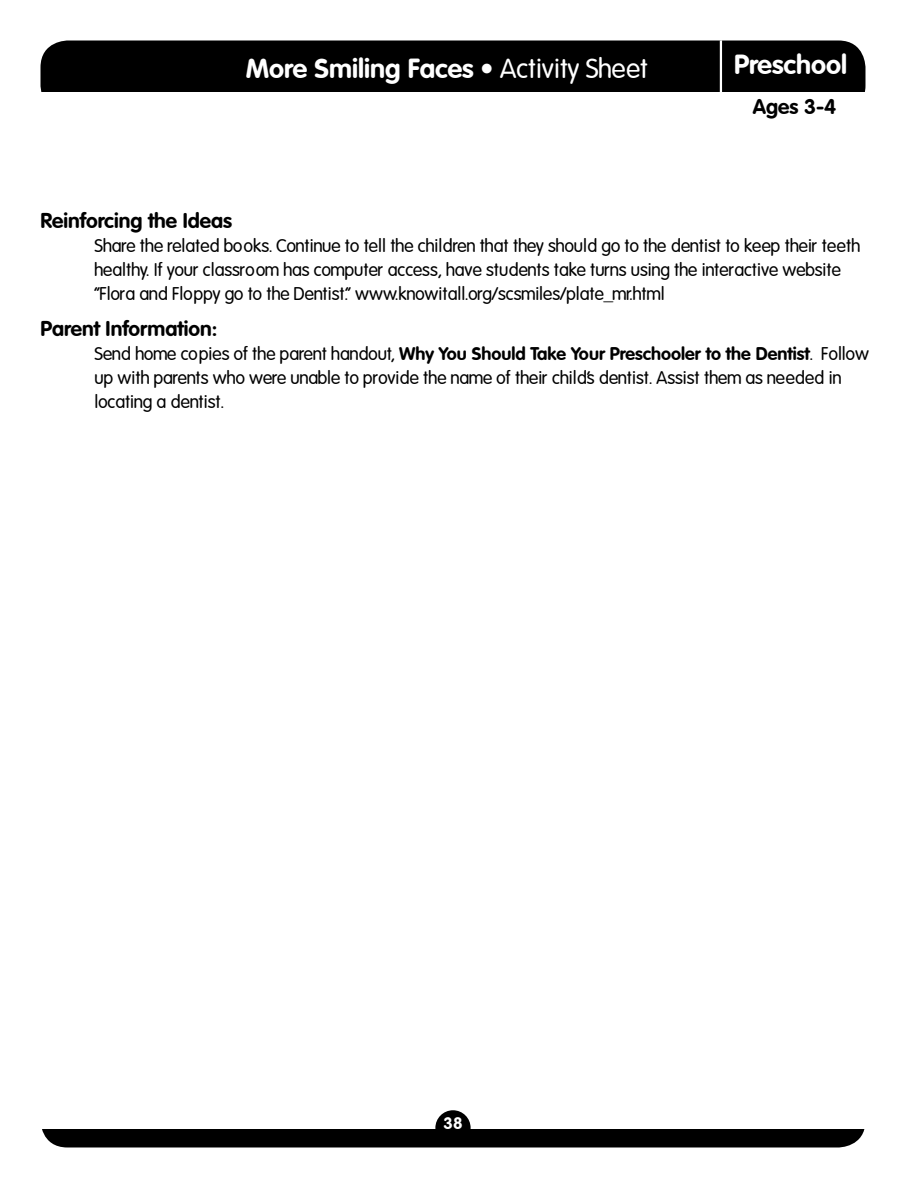
<style>
.page{position:relative;width:918px;height:1188px;background:#fff}
.page>*{position:absolute;margin:0;border:0;box-sizing:border-box;transform-origin:0 0}
.t1{font:700 27px "VAG Rounded";color:#fff}
.t2{font:700 21px "VAG Rounded";color:#000}
.t3{font:700 18px/24px "VAG Rounded Light S Si";color:#000}
.t4{font:700 18px "VAG Rounded";color:#000}
.t5{font:700 16.5px "VAG Rounded";color:#fff}
.s1{font-family:"VAG Rounded Light S Si"}
</style>
<div class="page">
<div style="left:721px;top:40px;width:145px;height:52px;background:#000"></div>
<div style="left:40px;top:40px;width:680px;height:52px;background:#000"></div>
<hr style="left:720px;top:40px;width:2px;height:55px;background:#fff">
<div style="left:40px;top:1130px;width:826px;height:18px;background:#000"></div>
<div style="left:435px;top:1110px;width:36px;height:36px;background:#000;border-radius:50%"></div>
<h1 class="t1" style="left:246px;top:53px;width:404px">More Smiling Faces • <span class="s1">Activity Sheet</span></h1>
<h1 class="t1" style="left:734px;top:49px;width:115px">Preschool</h1>
<p class="t2" style="left:753px;top:95px;width:85px">Ages 3-4</p>
<p class="t2" style="left:40px;top:209px;width:193px">Reinforcing the Ideas</p>
<p class="t3" style="left:94px;top:234px;width:767px">Share the related books. Continue to tell the children that they should go to the dentist to keep their teeth healthy. If your classroom has computer access, have students take turns using the interactive website “Flora and Floppy go to the Dentist.” www.knowitall.org/scsmiles/plate_mr.html</p>
<p class="t2" style="left:40px;top:317px;width:178px">Parent Information:</p>
<p class="t4" style="left:94px;top:343px;width:776px"><span class="s1">Send home copies of the parent handout,</span> Why You Should Take Your Preschooler to the Dentist<span class="s1">. Follow</span></p>
<p class="t3" style="left:94px;top:366px;width:748px">up with parents who were unable to provide the name of their child’s dentist. Assist them as needed in locating a dentist.</p>
<p class="t5" style="left:444px;top:1114px;width:20px">38</p>
</div>
